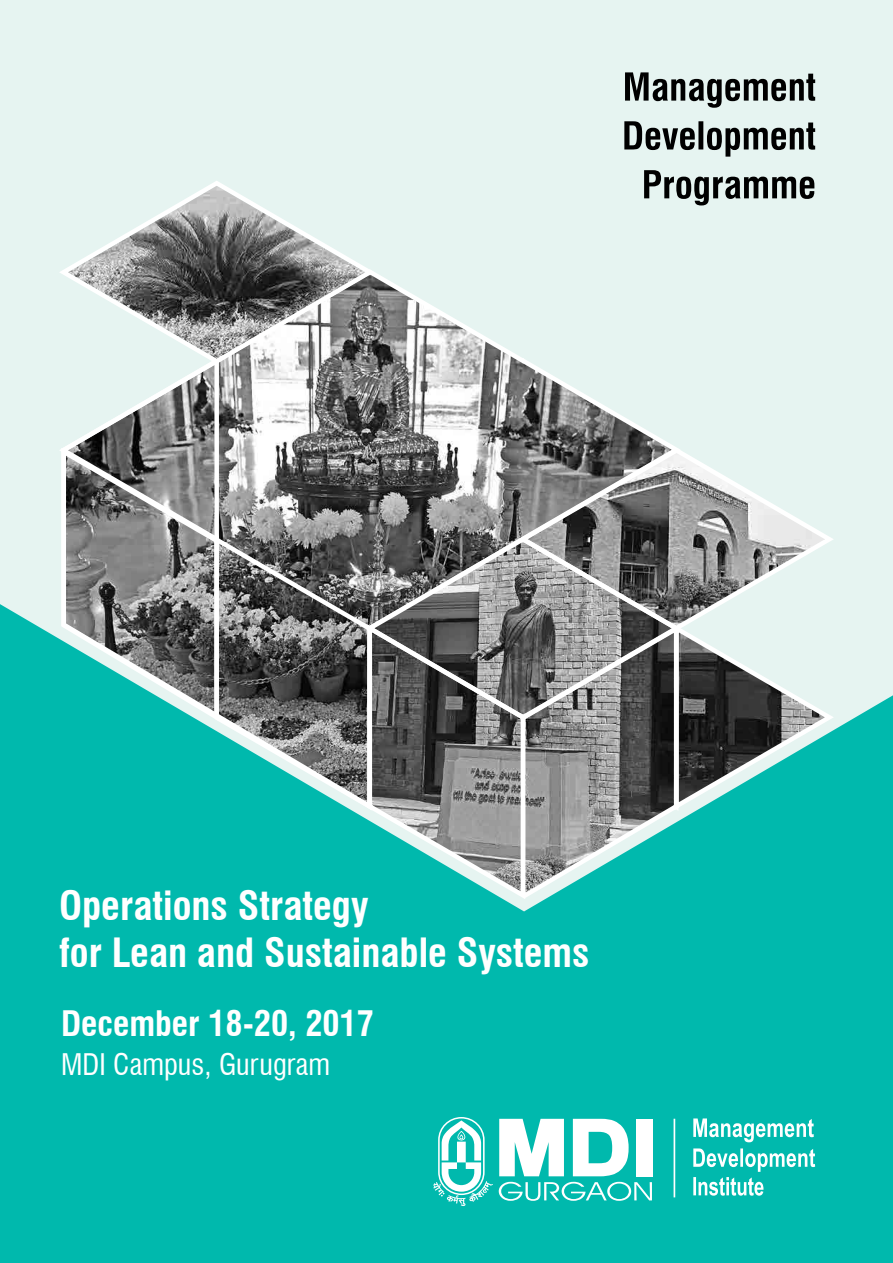
<style>
.page{position:relative;width:893px;height:1263px;background:#e6f4f1}
.page>*{position:absolute;margin:0;border:0;box-sizing:border-box;transform-origin:0 0}
.t1{font:700 condensed 39.45px/47.2px "Swiss 721 BT";color:#fff}
.t2{font:700 condensed 34.35px "Swiss 721 BT";color:#fff}
.t3{font:condensed 29.1px "Swiss 721 BT";color:#fff}
</style>
<div class="page">
<svg style="left:219px;top:272px;width:458px;height:260px"></svg>
<div style="left:0;top:604px;width:893px;height:659px;background:#00b9ad"></div>
<svg style="left:518px;top:448px;width:316px;height:172px"></svg>
<svg style="left:527px;top:620px;width:311px;height:281px;background:#609995"></svg>
<svg style="left:59px;top:181px;width:315px;height:183px"></svg>
<svg style="left:59px;top:357px;width:160px;height:364px"></svg>
<svg style="left:212px;top:532px;width:315px;height:371px;background:#5b8582"></svg>
<svg style="left:625px;top:72px;width:190px;height:36px"></svg>
<svg style="left:624px;top:121px;width:191px;height:36px"></svg>
<svg style="left:644px;top:170px;width:170px;height:35px"></svg>
<svg style="left:499px;top:1119px;width:65px;height:57px;background:#d2f2f0"></svg>
<svg style="left:573px;top:1119px;width:56px;height:57px;background:#b1e9e6"></svg>
<div style="left:636px;top:1119px;width:16px;height:57px;background:#fff"></div>
<svg style="left:499px;top:1182px;width:153px;height:19px;background:#47ccc3"></svg>
<svg style="left:693px;top:1118px;width:121px;height:24px;background:#56d0c8"></svg>
<svg style="left:693px;top:1148px;width:122px;height:48px;background:#41cac1"></svg>
<svg style="left:433px;top:1117px;width:60px;height:89px;background:#5ad1ca"></svg>
<hr style="left:674px;top:1119px;width:1px;height:78px;background:#fff">
<img style="left:68px;top:186px;width:297px;height:173px">
<p class="t1" style="left:59px;top:882px;width:532px">Operations Strategy<br>for Lean and Sustainable Systems</p>
<p class="t2" style="left:61px;top:1003px;width:315px">December 18-20, 2017</p>
<p class="t3" style="left:61px;top:1047px;width:270px">MDI Campus, Gurugram</p>
</div>
